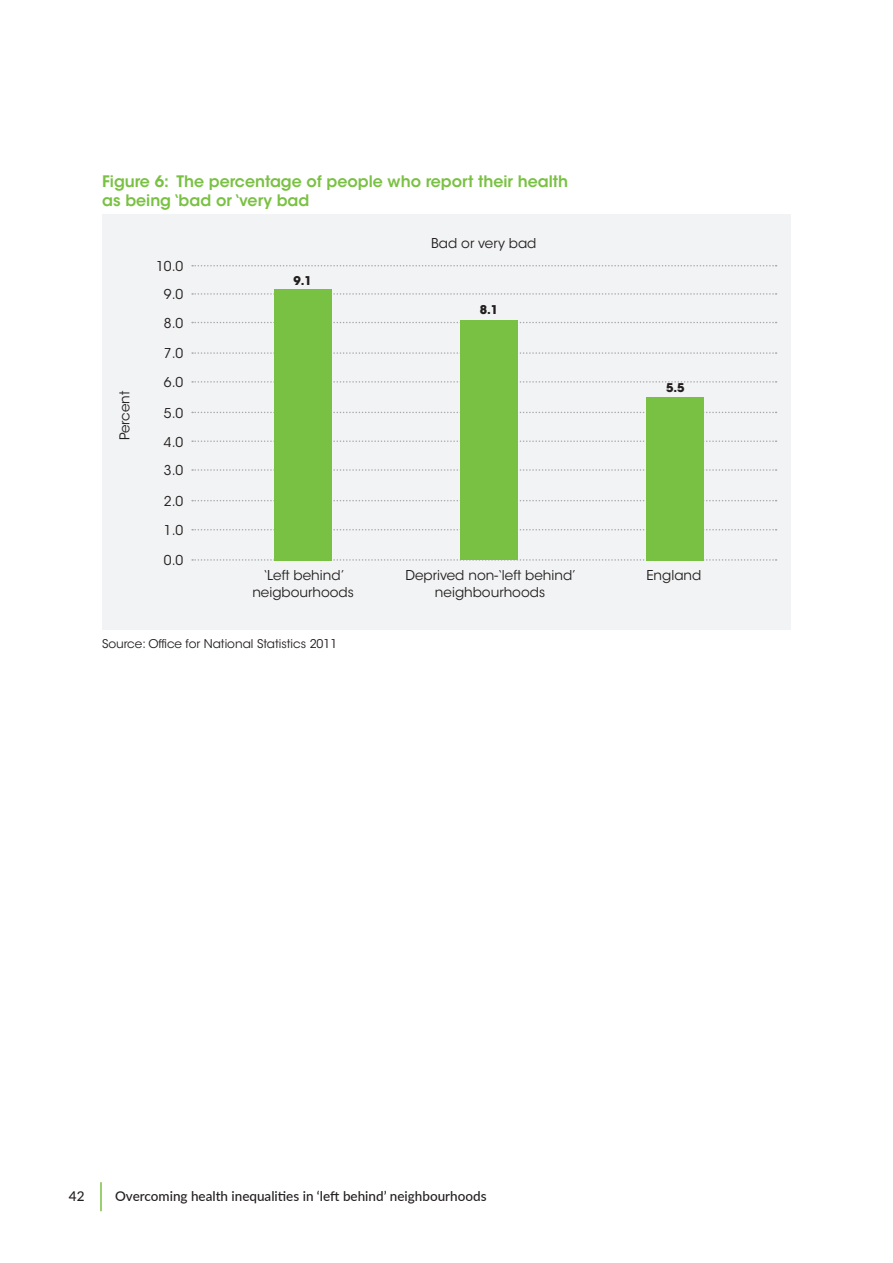
<style>
.page{position:relative;width:893px;height:1263px;background:#fff}
.page>*{position:absolute;margin:0;border:0;box-sizing:border-box;transform-origin:0 0}
.Sub_Head_2{font:600 15.75px/18.8px "ITC Avant Garde Std";color:#79c142}
.Body_text{font:13.5px/16.5px "ITC Avant Garde Std";color:#231f20;text-align:center}
.t1{font:500 13.5px "Lato";color:#231f20}
.Table___Graphs_sourc{font:12px "ITC Avant Garde Std";color:#231f20}
.Body_text-2{font:700 12px "ITC Avant Garde Std";color:#231f20}
</style>
<div class="page">
<hr style="left:100px;top:1182px;width:2px;height:29px;background:#79c142">
<div style="left:102px;top:214px;width:689px;height:416px;background:#f2f3f4"></div>
<svg style="left:192px;top:559px;width:585px;height:2px"></svg>
<svg style="left:192px;top:529px;width:585px;height:1px"></svg>
<svg style="left:192px;top:500px;width:585px;height:1px"></svg>
<svg style="left:192px;top:469px;width:585px;height:2px"></svg>
<svg style="left:192px;top:440px;width:585px;height:2px"></svg>
<svg style="left:192px;top:412px;width:585px;height:1px"></svg>
<svg style="left:192px;top:381px;width:585px;height:2px"></svg>
<svg style="left:192px;top:352px;width:585px;height:2px"></svg>
<svg style="left:192px;top:322px;width:585px;height:1px"></svg>
<svg style="left:192px;top:293px;width:585px;height:2px"></svg>
<svg style="left:192px;top:265px;width:585px;height:1px"></svg>
<div style="left:274px;top:289px;width:57px;height:271px;background:#79c142"></div>
<div style="left:460px;top:320px;width:58px;height:240px;background:#79c142"></div>
<div style="left:647px;top:397px;width:57px;height:163px;background:#79c142"></div>
<p class="Sub_Head_2" style="left:102px;top:172px;width:468px">Figure 6: The percentage of people who report their health as being ‘bad or ‘very bad</p>
<p class="Body_text" style="left:117px;top:440px;width:51px;rotate:-90deg">Percent</p>
<p class="Body_text" style="left:156px;top:258px;width:29px">10.0</p>
<p class="Body_text" style="left:164px;top:286px;width:21px">9.0</p>
<p class="Body_text" style="left:164px;top:315px;width:21px">8.0</p>
<p class="Body_text" style="left:164px;top:345px;width:21px">7.0</p>
<p class="Body_text" style="left:164px;top:374px;width:21px">6.0</p>
<p class="Body_text" style="left:164px;top:405px;width:21px">5.0</p>
<p class="Body_text" style="left:164px;top:434px;width:21px">4.0</p>
<p class="Body_text" style="left:164px;top:462px;width:21px">3.0</p>
<p class="Body_text" style="left:164px;top:493px;width:21px">2.0</p>
<p class="Body_text" style="left:164px;top:522px;width:21px">1.0</p>
<p class="Body_text" style="left:164px;top:552px;width:21px">0.0</p>
<p class="Body_text-2" style="left:294px;top:273px;width:20px">9.1</p>
<p class="Body_text" style="left:431px;top:235px;width:107px">Bad or very bad</p>
<p class="Body_text-2" style="left:480px;top:301px;width:20px">8.1</p>
<p class="Body_text-2" style="left:666px;top:379px;width:20px">5.5</p>
<p class="Body_text" style="left:252px;top:567px;width:103px">‘Left behind’ neigbourhoods</p>
<p class="Body_text" style="left:405px;top:567px;width:172px">Deprived non-‘left behind’</p>
<p class="Body_text" style="left:646px;top:567px;width:57px">England</p>
<p class="Body_text" style="left:435px;top:584px;width:112px">neighbourhoods</p>
<p class="Table___Graphs_sourc" style="left:102px;top:637px;width:237px">Source: Office for National Statistics 2011</p>
<p class="t1" style="left:69px;top:1186px;width:17px">42</p>
<p class="t1" style="left:115px;top:1186px;width:373px">Overcoming health inequalities in ‘left behind’ neighbourhoods</p>
</div>
